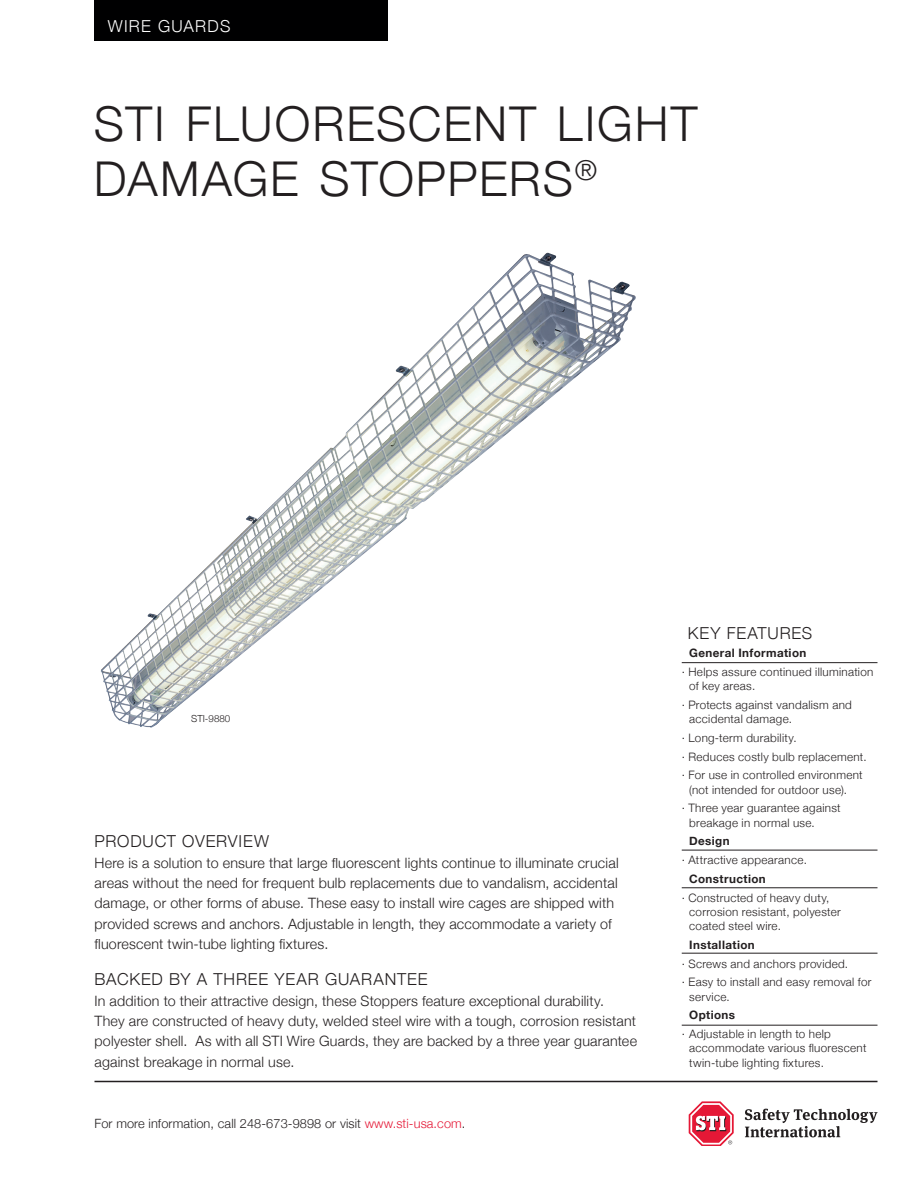
<style>
.page{position:relative;width:918px;height:1188px;background:#fff}
.page>*{position:absolute;margin:0;border:0;box-sizing:border-box;transform-origin:0 0}
.head_1{font:300 48px/55.5px "Helvetica Neue";letter-spacing:.04em;color:#231f20}
.head_3{font:300 16.5px "Helvetica Neue";letter-spacing:.05em;color:#231f20}
.t1{font:300 16.5px "Helvetica Neue";letter-spacing:.075em;color:#fff}
.text_1{font:300 14.25px/20.2px "Helvetica Neue";letter-spacing:.015em;color:#231f20}
.t2{font:300 12.75px "Helvetica Neue";letter-spacing:.01em;color:#231f20}
.sidebar_bullet_bold{font:300 11.7px/14.2px "Helvetica Neue";letter-spacing:.025em;color:#231f20}
.sidebar_bullet_bold-2{font:700 11.7px "Helvetica Neue";letter-spacing:.035em;color:#231f20}
.text_3_footer{font:300 9.75px "Helvetica Neue";color:#231f20}
.s1{color:#e51836}
</style>
<div class="page">
<div style="left:94px;top:0;width:294px;height:40px;background:#000001"></div>
<hr style="left:94px;top:1081px;width:784px;height:1px;background:#231f20">
<svg style="left:745px;top:1109px;width:133px;height:28px"></svg>
<svg style="left:689px;top:1101px;width:45px;height:45px"></svg>
<hr style="left:682px;top:953px;width:196px;height:1px;background:#231f20">
<hr style="left:682px;top:1025px;width:196px;height:1px;background:#231f20">
<hr style="left:682px;top:887px;width:196px;height:1px;background:#231f20">
<hr style="left:682px;top:850px;width:196px;height:1px;background:#231f20">
<hr style="left:682px;top:662px;width:196px;height:1px;background:#231f20">
<img style="left:100px;top:252px;width:536px;height:476px">
<p class="t1" style="left:108px;top:13px;width:124px">WIRE GUARDS</p>
<p class="head_1" style="left:94px;top:93px;width:605px">STI FLUORESCENT LIGHT<br>DAMAGE STOPPERS<sup>®</sup></p>
<p class="text_3_footer" style="left:191px;top:711px;width:41px">STI-9880</p>
<p class="head_3" style="left:94px;top:828px;width:176px">PRODUCT OVERVIEW</p>
<p class="text_1" style="left:94px;top:852px;width:526px">Here is a solution to ensure that large fluorescent lights continue to illuminate crucial areas without the need for frequent bulb replacements due to vandalism, accidental damage, or other forms of abuse. These easy to install wire cages are shipped with provided screws and anchors. Adjustable in length, they accommodate a variety of fluorescent twin-tube lighting fixtures.</p>
<p class="head_3" style="left:94px;top:966px;width:335px">BACKED BY A THREE YEAR GUARANTEE</p>
<p class="text_1" style="left:94px;top:990px;width:544px">In addition to their attractive design, these Stoppers feature exceptional durability.<br>They are constructed of heavy duty, welded steel wire with a tough, corrosion resistant polyester shell. As with all STI Wire Guards, they are backed by a three year guarantee against breakage in normal use.</p>
<p class="t2" style="left:94px;top:1113px;width:372px">For more information, call 248-673-9898 or visit <span class="s1">www.sti-usa.com</span>.</p>
<p class="head_3" style="left:688px;top:620px;width:126px">KEY FEATURES</p>
<p class="sidebar_bullet_bold-2" style="left:689px;top:644px;width:119px">General Information</p>
<p class="sidebar_bullet_bold" style="left:689px;top:664px;width:186px;text-indent:-8px">· Helps assure continued illumination of key areas.</p>
<p class="sidebar_bullet_bold" style="left:689px;top:697px;width:164px;text-indent:-8px">· Protects against vandalism and accidental damage.</p>
<p class="sidebar_bullet_bold" style="left:682px;top:730px;width:116px">· Long-term durability.</p>
<p class="sidebar_bullet_bold" style="left:682px;top:748px;width:186px">· Reduces costly bulb replacement.</p>
<p class="sidebar_bullet_bold" style="left:689px;top:767px;width:175px;text-indent:-8px">· For use in controlled environment (not intended for outdoor use).</p>
<p class="sidebar_bullet_bold" style="left:689px;top:800px;width:153px;text-indent:-8px">· Three year guarantee against breakage in normal use.</p>
<p class="sidebar_bullet_bold-2" style="left:689px;top:832px;width:42px">Design</p>
<p class="sidebar_bullet_bold" style="left:682px;top:852px;width:127px">· Attractive appearance.</p>
<p class="sidebar_bullet_bold-2" style="left:689px;top:869px;width:78px">Construction</p>
<p class="sidebar_bullet_bold" style="left:689px;top:889px;width:153px;text-indent:-8px">· Constructed of heavy duty, corrosion resistant, polyester coated steel wire.</p>
<p class="sidebar_bullet_bold-2" style="left:689px;top:935px;width:67px">Installation</p>
<p class="sidebar_bullet_bold" style="left:682px;top:955px;width:168px">· Screws and anchors provided.</p>
<p class="sidebar_bullet_bold" style="left:689px;top:974px;width:184px;text-indent:-8px">· Easy to install and easy removal for service.</p>
<p class="sidebar_bullet_bold-2" style="left:689px;top:1006px;width:47px">Options</p>
<p class="sidebar_bullet_bold" style="left:689px;top:1026px;width:179px;text-indent:-8px">· Adjustable in length to help accommodate various fluorescent twin-tube lighting fixtures.</p>
</div>
